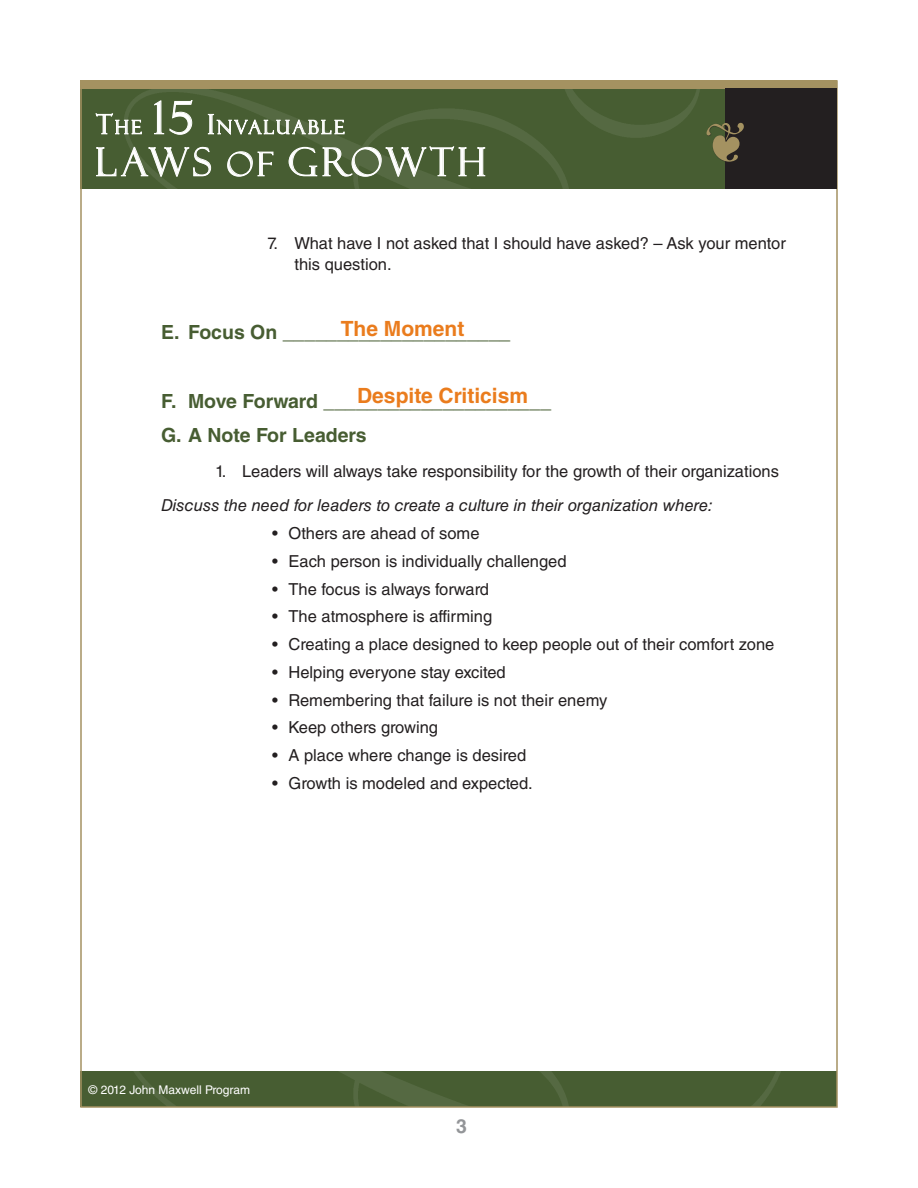
<style>
.page{position:relative;width:918px;height:1188px;background:#fff}
.page>*{position:absolute;margin:0;border:0;box-sizing:border-box;transform-origin:0 0}
.t1{font:39px "Felix Titling MT Std";letter-spacing:.1em;color:#fff}
.Double_Indent_BOLD_G{font:700 21px "Helvetica LT Std";color:#ea7c1d}
.Indent_BOLD_green{font:700 19.5px "Helvetica LT Std";color:#475d32}
.Indent_BOLD_green-2{font:700 19.5px "Helvetica LT Std";letter-spacing:-.02em;color:#475d32}
.t2{font:700 19.5px "Helvetica LT Std";color:#939598}
.t3{font:18.9px "Felix Titling MT Std";letter-spacing:.13em;color:#fff}
.Triple_Indent{font:16.5px/21px "Helvetica LT Std";color:#231f20}
.Doubel_Indent{font:16.5px "Helvetica LT Std";color:#231f20}
.Single_Indent{font:italic 16.5px "Helvetica LT Std";color:#231f20}
.t4{font:12px "Helvetica LT Std";color:#fff}
.s1{font-size:45px}
.s2{font-size:27px}
.s3{font-size:33px}
</style>
<div class="page">
<div style="left:80px;top:1071px;width:757px;height:36px;background:#475d32"></div>
<img style="left:134px;top:1071px;width:647px;height:34px">
<div style="left:80px;top:80px;width:757px;height:109px;background:#475d32"></div>
<img style="left:125px;top:89px;width:575px;height:100px">
<div style="left:80px;top:80px;width:757px;height:9px;background:#a49261"></div>
<div style="left:725px;top:89px;width:112px;height:100px;background:#231f20"></div>
<div style="left:707px;top:123px;width:38px;height:40px;background:#231f20;opacity:.75"></div>
<svg style="left:95px;top:113px;width:47px;height:22px"></svg>
<svg style="left:154px;top:100px;width:39px;height:35px"></svg>
<svg style="left:208px;top:114px;width:137px;height:23px"></svg>
<svg style="left:96px;top:146px;width:115px;height:31px"></svg>
<svg style="left:227px;top:151px;width:47px;height:26px"></svg>
<svg style="left:288px;top:146px;width:198px;height:31px"></svg>
<svg style="left:707px;top:123px;width:37px;height:39px"></svg>
<p class="t3" style="left:153px;top:116px;width:193px"><span class="s1">15</span> <span class="s2">I</span>NVALUABLE</p>
<h1 class="t1" style="left:96px;top:140px;width:392px">LAWS <span class="s3">OF</span> GROWTH</h1>
<p class="t3" style="left:96px;top:116px;width:47px"><span class="s2">T</span>HE</p>
<p class="Triple_Indent" style="left:295px;top:233px;width:493px;text-indent:-27px">7. What have I not asked that I should have asked? – Ask your mentor this question.</p>
<p class="Double_Indent_BOLD_G" style="left:341px;top:316px;width:125px">The Moment</p>
<p class="Indent_BOLD_green" style="left:161px;top:320px;width:351px">E. Focus On _____________________</p>
<p class="Double_Indent_BOLD_G" style="left:357px;top:383px;width:172px">Despite Criticism</p>
<p class="Indent_BOLD_green-2" style="left:161px;top:389px;width:392px">F. Move Forward _____________________</p>
<p class="Indent_BOLD_green" style="left:161px;top:424px;width:207px">G. A Note For Leaders</p>
<p class="Doubel_Indent" style="left:215px;top:462px;width:565px">1. Leaders will always take responsibility for the growth of their organizations</p>
<p class="Single_Indent" style="left:161px;top:496px;width:553px">Discuss the need for leaders to create a culture in their organization where:</p>
<p class="Triple_Indent" style="left:272px;top:523px;width:209px">• Others are ahead of some</p>
<p class="Triple_Indent" style="left:272px;top:551px;width:296px">• Each person is individually challenged</p>
<p class="Triple_Indent" style="left:272px;top:578px;width:219px">• The focus is always forward</p>
<p class="Triple_Indent" style="left:272px;top:606px;width:222px">• The atmosphere is affirming</p>
<p class="Triple_Indent" style="left:272px;top:634px;width:504px">• Creating a place designed to keep people out of their comfort zone</p>
<p class="Triple_Indent" style="left:272px;top:662px;width:235px">• Helping everyone stay excited</p>
<p class="Triple_Indent" style="left:272px;top:689px;width:337px">• Remembering that failure is not their enemy</p>
<p class="Triple_Indent" style="left:272px;top:717px;width:168px">• Keep others growing</p>
<p class="Triple_Indent" style="left:272px;top:745px;width:256px">• A place where change is desired</p>
<p class="Triple_Indent" style="left:272px;top:773px;width:262px">• Growth is modeled and expected.</p>
<p class="t4" style="left:89px;top:1083px;width:163px">© 2012 John Maxwell Program</p>
<p class="t2" style="left:456px;top:1114px;width:12px">3</p>
</div>
